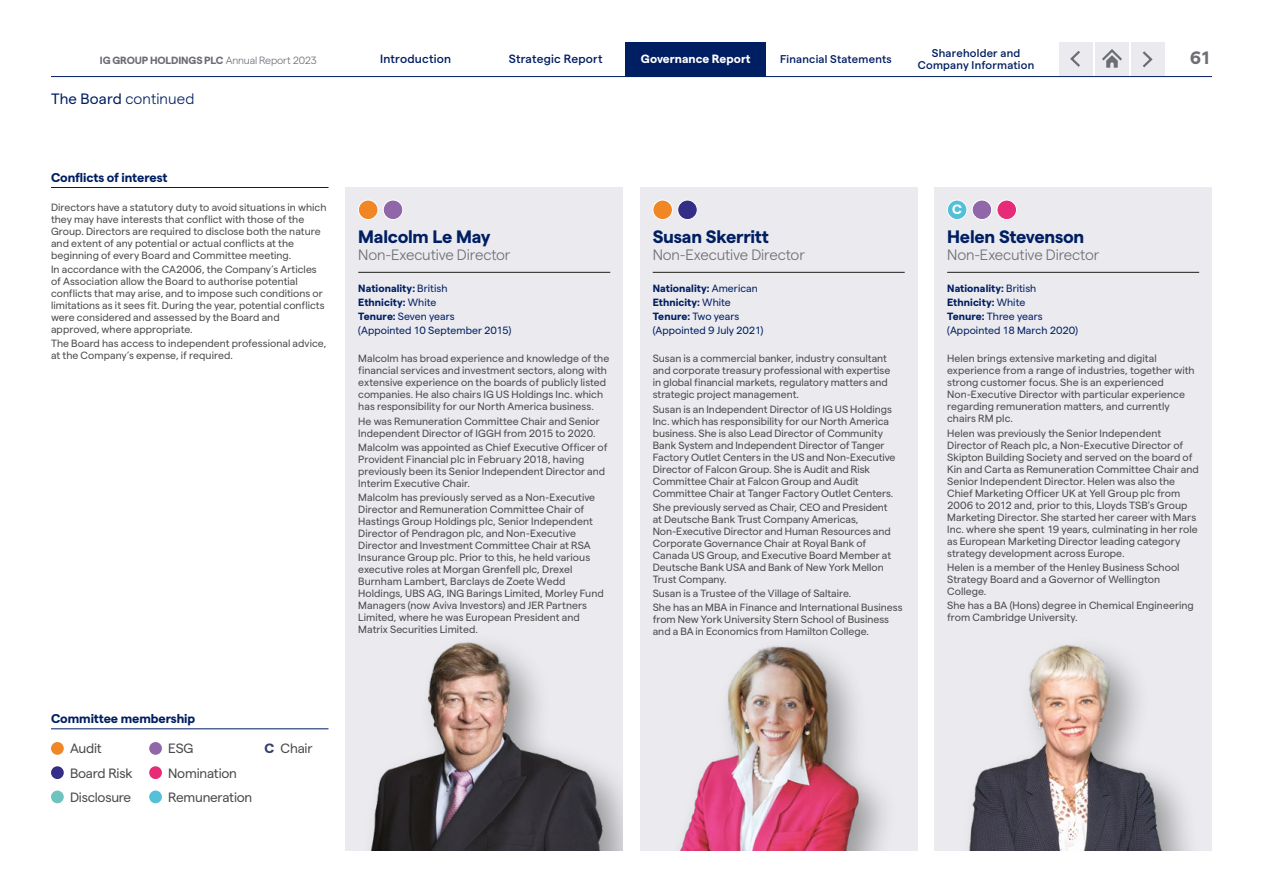
<style>
.page{position:relative;width:1263px;height:893px;background:#fff}
.page>*{position:absolute;margin:0;border:0;box-sizing:border-box;transform-origin:0 0}
.t1{font:700 18px "Matter IGTF";letter-spacing:-.015em;color:#001e62}
.t2{font:700 18px "Matter IGTF";color:#6c6e74}
.t3{font:300 15px "Matter IGTF";letter-spacing:-.01em;color:#6c6e74}
.t4{font:300 15px "Matter IGTF";letter-spacing:.005em;color:#001e62}
.t5{font:13.5px/24.3px "Matter IGTF";letter-spacing:-.015em;color:#4a4a49}
.t6{font:700 13.5px "Matter IGTF";color:#fff}
.t7{font:700 12.75px "Matter IGTF";letter-spacing:-.01em;color:#001e62}
.t8{font:500 12px "Matter IGTF";letter-spacing:.015em;color:#001e62}
.t9{font:700 12px "Matter IGTF";color:#fff}
.t10{font:500 11.25px "Matter IGTF";letter-spacing:.02em;color:#001e62}
.t11{font:10.5px/12px "Matter IGTF";letter-spacing:.005em;color:#4a4a49}
.t12{font:10.5px/14.1px "Matter IGTF";letter-spacing:.005em;color:#001e62}
.t13{font:700 10.5px "Matter IGTF";letter-spacing:-.01em;color:#6c6e74}
.s1{font-weight:300}
.s2{font-weight:400}
.s3{font-weight:700;color:#333f6d}
.s4{font-weight:700}
</style>
<div class="page">
<div style="left:345px;top:187px;width:278px;height:663px;background:#eaeaef"></div>
<img style="left:370px;top:642px;width:253px;height:208px">
<div style="left:640px;top:187px;width:277px;height:663px;background:#eaeaef"></div>
<div style="left:662px;top:635px;width:237px;height:215px;background:#1d1d1b;opacity:.4"></div>
<img style="left:664px;top:641px;width:205px;height:209px">
<div style="left:934px;top:187px;width:278px;height:663px;background:#eaeaef"></div>
<img style="left:969px;top:644px;width:219px;height:206px">
<div style="left:626px;top:42px;width:140px;height:34px;background:#001e62"></div>
<hr style="left:51px;top:76px;width:1161px;height:1px;background:#001e62">
<hr style="left:358px;top:272px;width:252px;height:1px;background:#1d1d1b">
<div style="left:358px;top:200px;width:20px;height:20px;background:#f18625;border-radius:50%"></div>
<div style="left:358px;top:200px;width:20px;height:20px;border:1px solid #fff;border-radius:50%"></div>
<div style="left:383px;top:200px;width:20px;height:20px;background:#9067a9;border-radius:50%"></div>
<div style="left:383px;top:200px;width:20px;height:20px;border:1px solid #fff;border-radius:50%"></div>
<hr style="left:653px;top:272px;width:252px;height:1px;background:#1d1d1b">
<div style="left:653px;top:200px;width:19px;height:20px;background:#f18625;border-radius:50%"></div>
<div style="left:653px;top:200px;width:20px;height:20px;border:1px solid #fff;border-radius:50%"></div>
<div style="left:678px;top:200px;width:19px;height:20px;background:#352e87;border-radius:50%"></div>
<div style="left:677px;top:200px;width:20px;height:20px;border:1px solid #fff;border-radius:50%"></div>
<hr style="left:947px;top:272px;width:252px;height:1px;background:#1d1d1b">
<div style="left:947px;top:200px;width:20px;height:20px;background:#53c0d7;border-radius:50%"></div>
<div style="left:947px;top:200px;width:20px;height:20px;border:1px solid #fff;border-radius:50%"></div>
<div style="left:972px;top:200px;width:20px;height:20px;background:#9067a9;border-radius:50%"></div>
<div style="left:972px;top:200px;width:20px;height:20px;border:1px solid #fff;border-radius:50%"></div>
<div style="left:997px;top:200px;width:19px;height:20px;background:#e72b78;border-radius:50%"></div>
<div style="left:997px;top:200px;width:20px;height:20px;border:1px solid #fff;border-radius:50%"></div>
<hr style="left:51px;top:729px;width:277px;height:1px;background:#001e62">
<div style="left:51px;top:742px;width:13px;height:13px;background:#f18625;border-radius:50%"></div>
<div style="left:51px;top:766px;width:13px;height:13px;background:#352e87;border-radius:50%"></div>
<div style="left:51px;top:790px;width:13px;height:13px;background:#6ec3bf;border-radius:50%"></div>
<div style="left:149px;top:742px;width:13px;height:13px;background:#9067a9;border-radius:50%"></div>
<div style="left:149px;top:766px;width:13px;height:13px;background:#e72b78;border-radius:50%"></div>
<div style="left:149px;top:790px;width:13px;height:13px;background:#53c0d7;border-radius:50%"></div>
<hr style="left:51px;top:187px;width:277px;height:1px;background:#001e62">
<div style="left:1095px;top:43px;width:34px;height:33px;background:#eaeaef"></div>
<svg style="left:1102px;top:49px;width:20px;height:19px"></svg>
<div style="left:1059px;top:43px;width:33px;height:33px;background:#eaeaef"></div>
<svg style="left:1070px;top:51px;width:10px;height:16px"></svg>
<div style="left:1131px;top:43px;width:34px;height:33px;background:#eaeaef"></div>
<svg style="left:1142px;top:51px;width:11px;height:17px"></svg>
<p class="t10" style="left:932px;top:45px;width:90px">Shareholder and</p>
<p class="t8" style="left:380px;top:50px;width:72px">Introduction</p>
<p class="t8" style="left:509px;top:50px;width:95px">Strategic Report</p>
<p class="t9" style="left:641px;top:50px;width:111px">Governance Report</p>
<p class="t10" style="left:780px;top:51px;width:113px">Financial Statements</p>
<p class="t13" style="left:100px;top:52px;width:219px">IG GROUP HOLDINGS PLC <span class="s1">Annual Report 2023</span></p>
<p class="t10" style="left:918px;top:57px;width:118px">Company Information</p>
<h1 class="t2" style="left:1190px;top:44px;width:24px">61</h1>
<h2 class="t4" style="left:51px;top:88px;width:145px"><span class="s2">The Board</span> continued</h2>
<p class="t7" style="left:51px;top:168px;width:118px">Conflicts of interest</p>
<p class="t11" style="left:51px;top:200px;width:277px">Directors have a statutory duty to avoid situations in which they may have interests that conflict with those of the Group. Directors are required to disclose both the nature and extent of any potential or actual conflicts at the beginning of every Board and Committee meeting.</p>
<p class="t11" style="left:51px;top:263px;width:275px">In accordance with the CA2006, the Company’s Articles of Association allow the Board to authorise potential conflicts that may arise, and to impose such conditions or limitations as it sees fit. During the year, potential conflicts were considered and assessed by the Board and approved, where appropriate.</p>
<p class="t11" style="left:51px;top:337px;width:277px">The Board has access to independent professional advice, at the Company’s expense, if required.</p>
<p class="t7" style="left:51px;top:709px;width:146px">Committee membership</p>
<p class="t5" style="left:70px;top:735px;width:64px">Audit<br>Board Risk<br>Disclosure</p>
<p class="t5" style="left:168px;top:735px;width:86px">ESG<br>Nomination<br>Remuneration</p>
<p class="t5" style="left:264px;top:735px;width:50px"><span class="s3">C</span> Chair</p>
<h1 class="t1" style="left:358px;top:224px;width:134px">Malcolm Le May</h1>
<h2 class="t3" style="left:358px;top:244px;width:154px">Non-Executive Director</h2>
<p class="t12" style="left:358px;top:280px;width:155px"><span class="s4">Nationality:</span> British<br><span class="s4">Ethnicity:</span> White<br><span class="s4">Tenure:</span> Seven years<br>(Appointed 10 September 2015)</p>
<p class="t11" style="left:358px;top:352px;width:253px">Malcolm has broad experience and knowledge of the financial services and investment sectors, along with extensive experience on the boards of publicly listed companies. He also chairs IG US Holdings Inc. which has responsibility for our North America business.</p>
<p class="t11" style="left:358px;top:414px;width:243px">He was Remuneration Committee Chair and Senior<br>Independent Director of IGGH from 2015 to 2020.</p>
<p class="t11" style="left:358px;top:440px;width:251px">Malcolm was appointed as Chief Executive Officer of Provident Financial plc in February 2018, having previously been its Senior Independent Director and Interim Executive Chair.</p>
<p class="t11" style="left:358px;top:490px;width:247px">Malcolm has previously served as a Non-Executive Director and Remuneration Committee Chair of Hastings Group Holdings plc, Senior Independent Director of Pendragon plc, and Non-Executive Director and Investment Committee Chair at RSA Insurance Group plc. Prior to this, he held various executive roles at Morgan Grenfell plc, Drexel Burnham Lambert, Barclays de Zoete Wedd Holdings, UBS AG, ING Barings Limited, Morley Fund Managers (now Aviva Investors) and JER Partners Limited, where he was European President and Matrix Securities Limited.</p>
<h1 class="t1" style="left:653px;top:224px;width:118px">Susan Skerritt</h1>
<h2 class="t3" style="left:653px;top:244px;width:154px">Non-Executive Director</h2>
<p class="t12" style="left:653px;top:280px;width:112px"><span class="s4">Nationality:</span> American<br><span class="s4">Ethnicity:</span> White<br><span class="s4">Tenure:</span> Two years (Appointed 9 July 2021)</p>
<p class="t11" style="left:653px;top:352px;width:239px">Susan is a commercial banker, industry consultant and corporate treasury professional with expertise in global financial markets, regulatory matters and strategic project management.</p>
<p class="t11" style="left:653px;top:402px;width:244px">Susan is an Independent Director of IG US Holdings Inc. which has responsibility for our North America business. She is also Lead Director of Community Bank System and Independent Director of Tanger Factory Outlet Centers in the US and Non-Executive Director of Falcon Group. She is Audit and Risk Committee Chair at Falcon Group and Audit Committee Chair at Tanger Factory Outlet Centers.</p>
<p class="t11" style="left:653px;top:500px;width:240px">She previously served as Chair, CEO and President at Deutsche Bank Trust Company Americas, Non-Executive Director and Human Resources and Corporate Governance Chair at Royal Bank of Canada US Group, and Executive Board Member at Deutsche Bank USA and Bank of New York Mellon Trust Company.</p>
<p class="t11" style="left:653px;top:585px;width:251px;line-height:14.1px">Susan is a Trustee of the Village of Saltaire.<br>She has an MBA in Finance and International Business</p>
<p class="t11" style="left:653px;top:612px;width:238px">from New York University Stern School of Business and a BA in Economics from Hamilton College.</p>
<p class="t6" style="left:952px;top:199px;width:11px">C</p>
<h1 class="t1" style="left:947px;top:224px;width:139px">Helen Stevenson</h1>
<h2 class="t3" style="left:947px;top:244px;width:154px">Non-Executive Director</h2>
<p class="t12" style="left:947px;top:280px;width:132px"><span class="s4">Nationality:</span> British<br><span class="s4">Ethnicity:</span> White<br><span class="s4">Tenure:</span> Three years (Appointed 18 March 2020)</p>
<p class="t11" style="left:947px;top:352px;width:249px">Helen brings extensive marketing and digital experience from a range of industries, together with strong customer focus. She is an experienced Non-Executive Director with particular experience regarding remuneration matters, and currently chairs RM plc.</p>
<p class="t11" style="left:947px;top:426px;width:253px">Helen was previously the Senior Independent Director of Reach plc, a Non-Executive Director of Skipton Building Society and served on the board of Kin and Carta as Remuneration Committee Chair and Senior Independent Director. Helen was also the Chief Marketing Officer UK at Yell Group plc from 2006 to 2012 and, prior to this, Lloyds TSB’s Group Marketing Director. She started her career with Mars Inc. where she spent 19 years, culminating in her role as European Marketing Director leading category strategy development across Europe.</p>
<p class="t11" style="left:947px;top:560px;width:234px">Helen is a member of the Henley Business School<br>Strategy Board and a Governor of Wellington<br>College.</p>
<p class="t11" style="left:947px;top:598px;width:248px">She has a BA (Hons) degree in Chemical Engineering from Cambridge University.</p>
</div>
